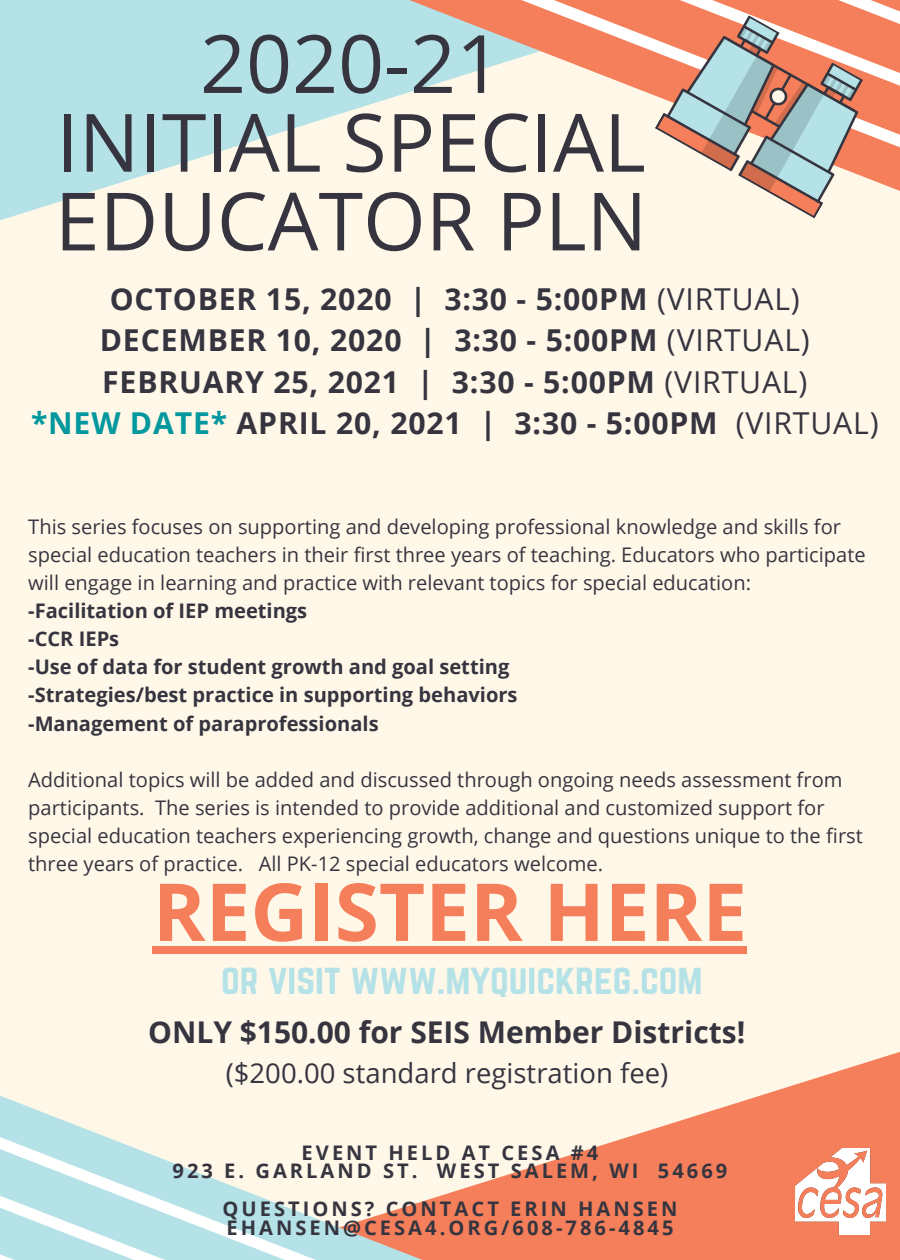
<style>
.page{position:relative;width:900px;height:1260px;background:#fff8e9}
.page>*{position:absolute;margin:0;border:0;box-sizing:border-box;transform-origin:0 0}
.t1{font:80.5px/78.8px "Open Sans";color:#36353f}
.t2{font:700 80px "Open Sans";color:#f57f5b}
.t3{font:37.5px "Norwester";color:#b5e2e7}
.t4{font:700 30.25px "Open Sans";letter-spacing:.03em;color:#36353f}
.t5{font:700 30px "Open Sans";color:#36353f}
.t6{font:27.5px "Open Sans";color:#36353f}
.t7{font:20px/28px "Open Sans";color:#36353f}
.t8{font:700 20px "Open Sans";color:#36353f}
.t9{font:700 20px "Open Sans";letter-spacing:.15em;color:#36353f}
.s1{font-weight:400}
.s2{color:#03989e}
</style>
<div class="page">
<svg style="left:0;top:0;width:217px;height:221px;fill:#b5e2e7"></svg>
<svg style="left:217px;top:0;width:683px;height:218px"></svg>
<svg style="left:631px;top:1052px;width:269px;height:208px;fill:#f57f5b"></svg>
<svg style="left:0;top:1112px;width:631px;height:58px"></svg>
<svg style="left:0;top:1170px;width:631px;height:59px"></svg>
<svg style="left:0;top:1229px;width:631px;height:31px;background:#d5bdb2"></svg>
<div style="left:153px;top:947px;width:594px;height:7px;background:#f57f5b"></div>
<img style="left:796px;top:1149px;width:89px;height:86px">
<p class="t1" style="left:200px;top:22px;width:303px">2020-21</p>
<p class="t1" style="left:55px;top:101px;width:594px">INITIAL SPECIAL<br>EDUCATOR PLN</p>
<p class="t4" style="left:110px;top:278px;width:692px">OCTOBER 15, 2020 | 3:30 - 5:00PM <span class="s1">(VIRTUAL)</span></p>
<p class="t4" style="left:100px;top:319px;width:711px">DECEMBER 10, 2020 | 3:30 - 5:00PM <span class="s1">(VIRTUAL)</span></p>
<p class="t4" style="left:102px;top:360px;width:707px">FEBRUARY 25, 2021 | 3:30 - 5:00PM <span class="s1">(VIRTUAL)</span></p>
<p class="t4" style="left:31px;top:402px;width:849px"><span class="s2">*NEW DATE*</span> APRIL 20, 2021 | 3:30 - 5:00PM <span class="s1">(VIRTUAL)</span></p>
<p class="t7" style="left:28px;top:512px;width:839px">This series focuses on supporting and developing professional knowledge and skills for special education teachers in their first three years of teaching. Educators who participate will engage in learning and practice with relevant topics for special education:</p>
<p class="t8" style="left:28px;top:597px;width:281px">-Facilitation of IEP meetings</p>
<p class="t8" style="left:28px;top:625px;width:93px">-CCR IEPs</p>
<p class="t8" style="left:28px;top:653px;width:483px">-Use of data for student growth and goal setting</p>
<p class="t8" style="left:28px;top:681px;width:491px">-Strategies/best practice in supporting behaviors</p>
<p class="t8" style="left:28px;top:709px;width:352px">-Management of paraprofessionals</p>
<p class="t7" style="left:28px;top:765px;width:836px">Additional topics will be added and discussed through ongoing needs assessment from participants. The series is intended to provide additional and customized support for special education teachers experiencing growth, change and questions unique to the first three years of practice. All PK-12 special educators welcome.</p>
<p class="t2" style="left:153px;top:855px;width:596px">REGISTER HERE</p>
<p class="t3" style="left:221px;top:961px;width:483px">OR VISIT WWW.MYQUICKREG.COM</p>
<p class="t5" style="left:148px;top:1011px;width:599px">ONLY $150.00 for SEIS Member Districts!</p>
<p class="t6" style="left:226px;top:1053px;width:444px">($200.00 standard registration fee)</p>
<p class="t9" style="left:302px;top:1138px;width:298px">EVENT HELD AT CESA #4</p>
<p class="t9" style="left:173px;top:1157px;width:556px">923 E. GARLAND ST. WEST SALEM, WI 54669</p>
<p class="t9" style="left:223px;top:1195px;width:456px">QUESTIONS? CONTACT ERIN HANSEN</p>
<p class="t9" style="left:226px;top:1213px;width:449px">EHANSEN@CESA4.ORG/608-786-4845</p>
</div>
